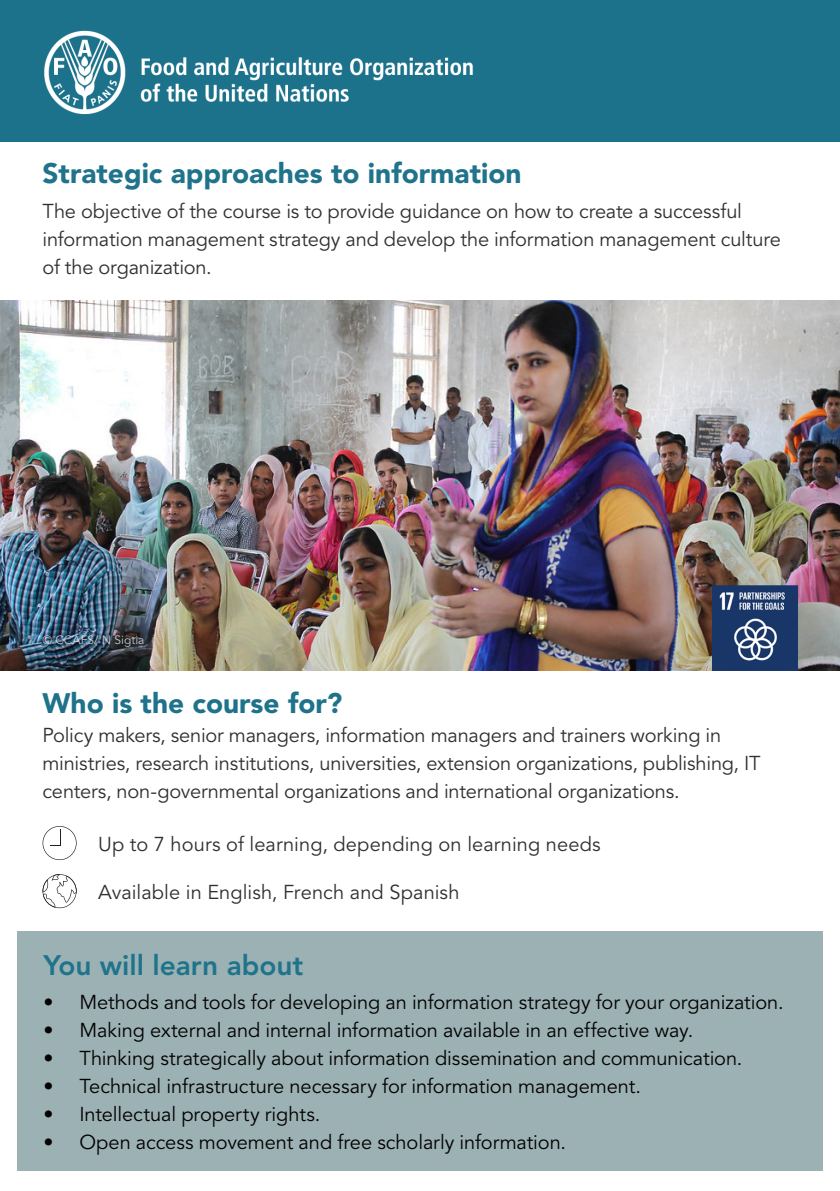
<style>
.page{position:relative;width:840px;height:1191px;background:#fff}
.page>*{position:absolute;margin:0;border:0;box-sizing:border-box;transform-origin:0 0}
.t1{font:900 28px "Avenir LT Std";color:#1f738b}
.t2{font:900 28px "Avenir LT Std";color:#1e738b}
.t3{font:800 28px "Avenir LT Std";color:#1f738b}
._3_DESCRIPTION{font:20px/28px "Avenir LT Std";letter-spacing:-.01em;color:#312f30}
.t4{font:20px "Avenir LT Std";letter-spacing:-.005em;color:#040101}
.t5{font:12px "Avenir LT Std";color:#fff}
</style>
<div class="page">
<div style="left:0;top:0;width:839px;height:142px;background:#1d728b"></div>
<div style="left:17px;top:931px;width:805px;height:240px;background:#9bb1b4"></div>
<img style="left:0;top:300px;width:839px;height:370px">
<svg style="left:43px;top:826px;width:34px;height:34px"></svg>
<svg style="left:43px;top:874px;width:34px;height:34px"></svg>
<img style="left:711px;top:585px;width:86px;height:85px">
<img style="left:44px;top:30px;width:429px;height:85px">
<p class="t1" style="left:43px;top:156px;width:480px">Strategic approaches to information</p>
<p class="_3_DESCRIPTION" style="left:43px;top:197px;width:739px">The objective of the course is to provide guidance on how to create a successful information management strategy and develop the information management culture of the organization.</p>
<p class="t5" style="left:43px;top:633px;width:103px">© CCAFS/ N Sigtia</p>
<h1 class="t2" style="left:43px;top:686px;width:301px">Who is the course for?</h1>
<p class="_3_DESCRIPTION" style="left:43px;top:721px;width:719px">Policy makers, senior managers, information managers and trainers working in ministries, research institutions, universities, extension organizations, publishing, IT centers, non-governmental organizations and international organizations.</p>
<p class="_3_DESCRIPTION" style="left:98px;top:830px;width:504px">Up to 7 hours of learning, depending on learning needs</p>
<p class="_3_DESCRIPTION" style="left:98px;top:878px;width:362px">Available in English, French and Spanish</p>
<p class="t3" style="left:43px;top:948px;width:261px">You will learn about</p>
<p class="t4" style="left:43px;top:990px;width:741px">• Methods and tools for developing an information strategy for your organization.</p>
<p class="t4" style="left:43px;top:1018px;width:651px">• Making external and internal information available in an effective way.</p>
<p class="t4" style="left:43px;top:1046px;width:700px">• Thinking strategically about information dissemination and communication.</p>
<p class="t4" style="left:43px;top:1074px;width:598px">• Technical infrastructure necessary for information management.</p>
<p class="t4" style="left:43px;top:1102px;width:278px">• Intellectual property rights.</p>
<p class="t4" style="left:43px;top:1130px;width:524px">• Open access movement and free scholarly information.</p>
</div>
